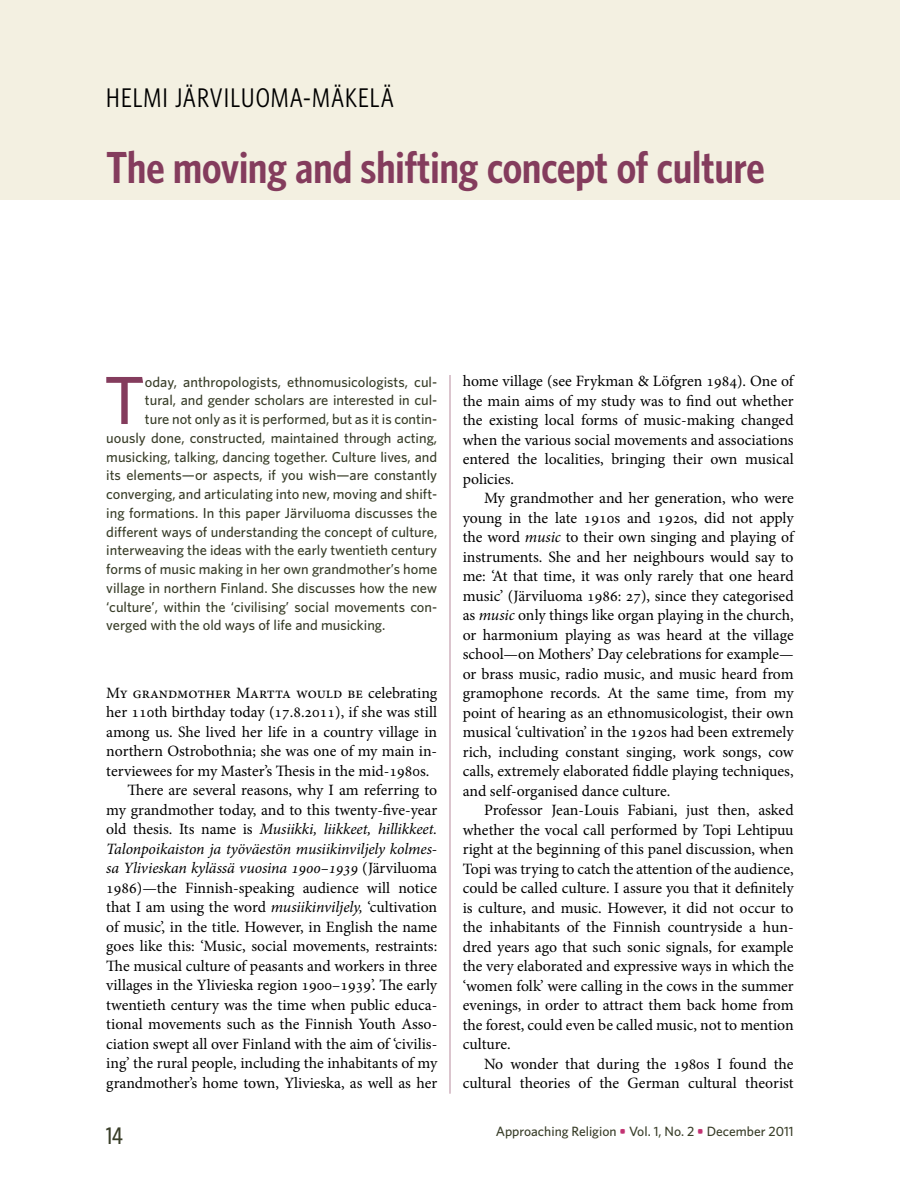
<style>
.page{position:relative;width:900px;height:1200px;background:#fff}
.page>*{position:absolute;margin:0;border:0;box-sizing:border-box;transform-origin:0 0}
.t1{font:500 68.25px "Whitney";color:#843c5d}
.t2{font:600 45px "Whitney Condensed";color:#843c5d}
.t3{font:27px "Whitney Condensed";letter-spacing:.04em;color:#000}
.t4{font:500 24px "Whitney Condensed";color:#393e29}
.t5{font:15.75px/19.5px "Minion Pro";color:#000;text-align:justify}
.t6{font:italic 15.75px "Minion Pro";letter-spacing:-.005em;color:#000}
.t7{font:500 14.4px "Whitney";color:#393e29}
.t8{font:500 13.5px "Whitney";color:#393e29}
.s1{font-style:normal}
.s2{font-style:italic}
.s3{font-weight:700;color:#c23272}
</style>
<div class="page">
<hr style="left:450px;top:375px;width:1px;height:719px;background:#b88d9f">
<div style="left:0;top:0;width:900px;height:200px;background:#f3f0e1"></div>
<h3 class="t3" style="left:106px;top:81px;width:289px">HELMI JÄRVILUOMA-MÄKELÄ</h3>
<h2 class="t2" style="left:106px;top:139px;width:660px">The moving and shifting concept of culture</h2>
<h1 class="t1" style="left:104px;top:355px;width:42px">T</h1>
<p class="t7" style="left:145px;top:372px;width:294px">oday, anthropologists, ethnomusicologists, cul-</p>
<p class="t7" style="left:145px;top:391px;width:294px">tural, and gender scholars are interested in cul-</p>
<p class="t7" style="left:145px;top:409px;width:294px">ture not only as it is performed, but as it is contin-</p>
<p class="t7" style="left:106px;top:428px;width:332px">uously done, constructed, maintained through acting,</p>
<p class="t7" style="left:106px;top:447px;width:332px">musicking, talking, dancing together. Culture lives, and</p>
<p class="t7" style="left:106px;top:466px;width:332px">its elements—or aspects, if you wish—are constantly</p>
<p class="t7" style="left:106px;top:484px;width:332px">converging, and articulating into new, moving and shift-</p>
<p class="t7" style="left:106px;top:503px;width:332px">ing formations. In this paper Järviluoma discusses the</p>
<p class="t7" style="left:106px;top:522px;width:332px">different ways of understanding the concept of culture,</p>
<p class="t7" style="left:106px;top:541px;width:332px">interweaving the ideas with the early twentieth century</p>
<p class="t7" style="left:106px;top:559px;width:332px">forms of music making in her own grandmother’s home</p>
<p class="t7" style="left:106px;top:578px;width:332px">village in northern Finland. She discusses how the new</p>
<p class="t7" style="left:106px;top:597px;width:332px">‘culture’, within the ‘civilising’ social movements con-</p>
<p class="t7" style="left:106px;top:616px;width:281px">verged with the old ways of life and musicking.</p>
<p class="t5" style="left:106px;top:683px;width:332px">My grandmother Martta would be celebrating</p>
<p class="t5" style="left:106px;top:703px;width:332px">her 110th birthday today (17.8.2011), if she was still</p>
<p class="t5" style="left:106px;top:722px;width:332px">among us. She lived her life in a country village in</p>
<p class="t5" style="left:106px;top:742px;width:332px">northern Ostrobothnia; she was one of my main in-</p>
<p class="t5" style="left:106px;top:761px;width:325px">terviewees for my Master’s Thesis in the mid-1980s.</p>
<p class="t5" style="left:128px;top:781px;width:311px">There are several reasons, why I am referring to</p>
<p class="t5" style="left:106px;top:800px;width:332px">my grandmother today, and to this twenty-five-year</p>
<p class="t6" style="left:106px;top:818px;width:332px"><span class="s1">old thesis. Its name is</span> Musiikki, liikkeet, hillikkeet.</p>
<p class="t6" style="left:106px;top:838px;width:332px">Talonpoikaiston ja työväestön musiikinviljely kolmes-</p>
<p class="t6" style="left:106px;top:857px;width:332px">sa Ylivieskan kylässä vuosina 1900–1939 <span class="s1">(Järviluoma</span></p>
<p class="t5" style="left:106px;top:878px;width:332px">1986)—the Finnish-speaking audience will notice</p>
<p class="t5" style="left:106px;top:898px;width:332px">that I am using the word <span class="s2">musiikinviljely,</span> ‘cultivation</p>
<p class="t5" style="left:106px;top:917px;width:332px">of music’, in the title. However, in English the name</p>
<p class="t5" style="left:106px;top:937px;width:332px">goes like this: ‘Music, social movements, restraints:</p>
<p class="t5" style="left:106px;top:956px;width:332px">The musical culture of peasants and workers in three</p>
<p class="t5" style="left:106px;top:976px;width:333px">villages in the Ylivieska region 1900–1939’. The early</p>
<p class="t5" style="left:106px;top:995px;width:332px">twentieth century was the time when public educa-</p>
<p class="t5" style="left:106px;top:1015px;width:332px">tional movements such as the Finnish Youth Asso-</p>
<p class="t5" style="left:106px;top:1034px;width:332px">ciation swept all over Finland with the aim of ‘civilis-</p>
<p class="t5" style="left:106px;top:1054px;width:333px">ing’ the rural people, including the inhabitants of my</p>
<p class="t5" style="left:106px;top:1073px;width:332px">grandmother’s home town, Ylivieska, as well as her</p>
<p class="t5" style="left:463px;top:372px;width:334px">home village (see Frykman &amp; Löfgren 1984). One of the main aims of my study was to find out whether the existing local forms of music-making changed when the various social movements and associations entered the localities, bringing their own musical policies.</p>
<p class="t5" style="left:463px;top:489px;width:334px;text-indent:21px">My grandmother and her generation, who were young in the late 1910s and 1920s, did not apply the word <span class="s2">music</span> to their own singing and playing of instruments. She and her neighbours would say to me: ‘At that time, it was only rarely that one heard music’ (Järviluoma 1986: 27), since they categorised as <span class="s2">music</span> only things like organ playing in the church, or harmonium playing as was heard at the village school—on Mothers’ Day celebrations for example— or brass music, radio music, and music heard from gramophone records. At the same time, from my point of hearing as an ethnomusicologist, their own musical ‘cultivation’ in the 1920s had been extremely rich, including constant singing, work songs, cow calls, extremely elaborated fiddle playing techniques, and self-organised dance culture.</p>
<p class="t5" style="left:463px;top:801px;width:333px;text-indent:21px">Professor Jean-Louis Fabiani, just then, asked whether the vocal call performed by Topi Lehtipuu right at the beginning of this panel discussion, when Topi was trying to catch the attention of the audience, could be called culture. I assure you that it definitely is culture, and music. However, it did not occur to the inhabitants of the Finnish countryside a hun&shy;dred years ago that such sonic signals, for example the very elaborated and expressive ways in which the ‘women folk’ were calling in the cows in the summer evenings, in order to attract them back home from the forest, could even be called music, not to mention culture.</p>
<p class="t5" style="left:463px;top:1054px;width:332px;text-align:right">No wonder that during the 1980s I found the cultural theories of the German cultural theorist</p>
<h3 class="t4" style="left:106px;top:1121px;width:18px">14</h3>
<p class="t8" style="left:496px;top:1122px;width:299px">Approaching Religion <span class="s3">•</span> Vol. 1, No. 2 <span class="s3">•</span> December 2011</p>
</div>
